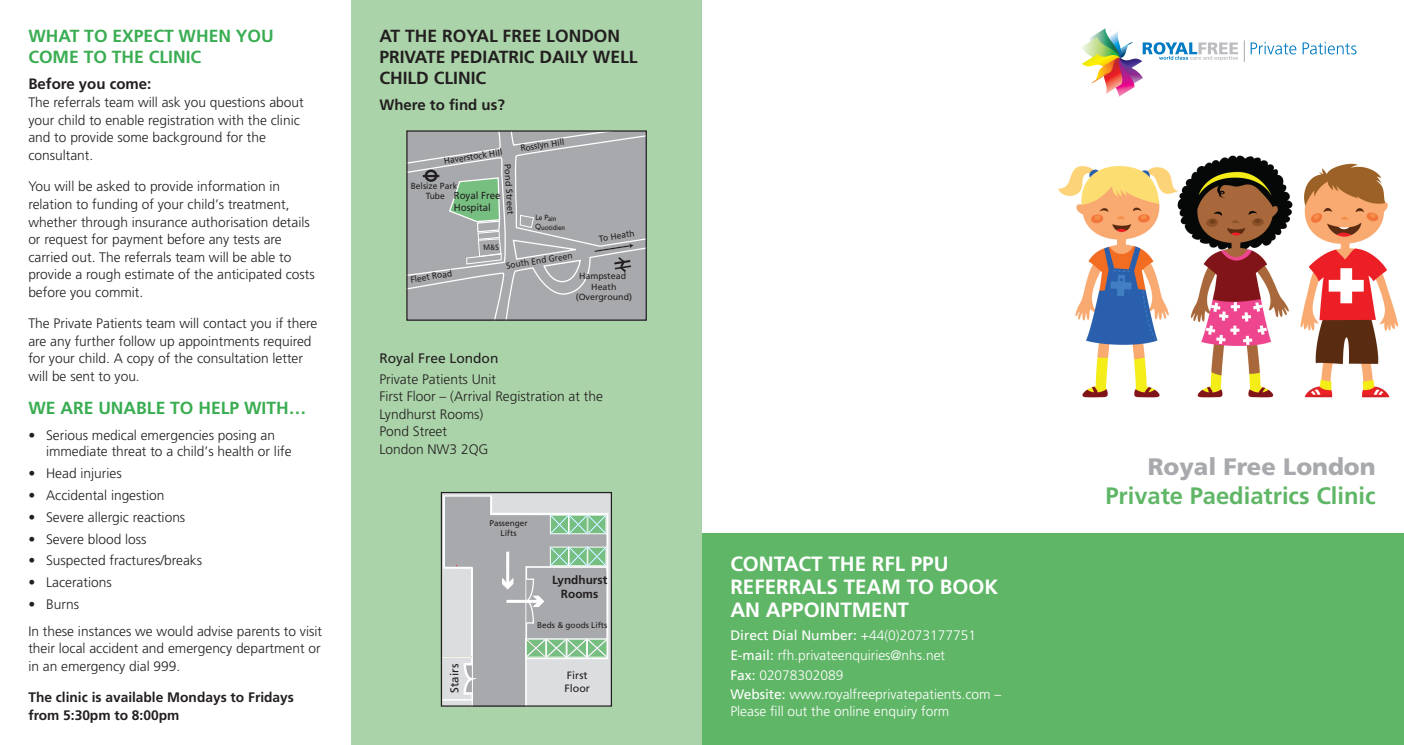
<style>
.page{position:relative;width:1404px;height:745px;background:#fff}
.page>*{position:absolute;margin:0;border:0;box-sizing:border-box;transform-origin:0 0}
.t1{font:700 23.75px "Frutiger";color:#60b667}
.t2{font:900 23.75px "Frutiger";color:#a8a9ad}
.t3{font:700 20.62px/22.5px "Frutiger";color:#fff}
.t4{font:700 17.5px/21px "Frutiger";color:#3aad52}
.t5{font:700 17.5px/21px "Frutiger";color:#231f20}
.t6{font:700 15px "Frutiger";color:#231f20}
.t7{font:300 13.75px/17.5px "Frutiger";color:#231f20}
.t8{font:300 13.75px/19.8px "Frutiger";color:#fff}
.t9{font:700 13.75px/17.5px "Frutiger";color:#231f20}
.t10{font:13.75px "Frutiger";color:#231f20}
.t11{font:700 11.75px/14.1px "Frutiger";color:#231f20;text-align:center}
.t12{font:11.5px "Frutiger";color:#231f20}
.t13{font:10.62px/12.8px "Frutiger";color:#231f20}
.t14{font:10.12px/12.2px "Frutiger";color:#231f20;scale:.95 1}
.t15{font:8.88px/10.6px "Frutiger";color:#231f20;text-align:center;scale:.95 1}
.t16{font:8.88px/10.6px "Frutiger";color:#231f20;text-align:center}
.t17{font:8.88px "Frutiger";color:#231f20;scale:1.05 1}
.t18{font:8.25px/9.9px "Frutiger";color:#231f20;text-align:center}
.t19{font:7.62px/9.1px "Gill Sans";color:#231f20;scale:.95 1}
.s1{font-weight:400}
</style>
<div class="page">
<div style="left:702px;top:532px;width:701px;height:212px;background:#60b667"></div>
<div style="left:351px;top:0;width:350px;height:744px;background:#aad3a9"></div>
<img style="left:1058px;top:155px;width:341px;height:243px">
<svg style="left:1250px;top:42px;width:46px;height:12px"></svg>
<svg style="left:1302px;top:42px;width:54px;height:12px"></svg>
<svg style="left:1082px;top:28px;width:155px;height:69px"></svg>
<svg style="left:1243px;top:40px;width:1px;height:22px"></svg>
<svg style="left:443px;top:493px;width:166px;height:211px"></svg>
<div style="left:441px;top:491px;width:171px;height:215px;border:1px solid #231f20"></div>
<svg style="left:407px;top:131px;width:239px;height:189px"></svg>
<p class="t4" style="left:28px;top:26px;width:247px">WHAT TO EXPECT WHEN YOU<br>COME TO THE CLINIC</p>
<p class="t6" style="left:28px;top:77px;width:124px">Before you come:</p>
<p class="t7" style="left:28px;top:95px;width:277px">The referrals team will ask you questions about your child to enable registration with the clinic and to provide some background for the consultant.</p>
<p class="t7" style="left:28px;top:179px;width:288px">You will be asked to provide information in relation to funding of your child’s treatment, whether through insurance authorisation details or request for payment before any tests are carried out. The referrals team will be able to provide a rough estimate of the anticipated costs before you commit.</p>
<p class="t7" style="left:28px;top:315px;width:290px">The Private Patients team will contact you if there are any further follow up appointments required for your child. A copy of the consultation letter will be sent to you.</p>
<p class="t4" style="left:28px;top:399px;width:279px">WE ARE UNABLE TO HELP WITH…</p>
<p class="t7" style="left:46px;top:427px;width:247px;line-height:16.5px;text-indent:-18px">• Serious medical emergencies posing an immediate threat to a child’s health or life</p>
<p class="t7" style="left:28px;top:465px;width:95px">• Head injuries</p>
<p class="t7" style="left:28px;top:487px;width:138px">• Accidental ingestion</p>
<p class="t7" style="left:28px;top:509px;width:158px">• Severe allergic reactions</p>
<p class="t7" style="left:28px;top:530px;width:120px">• Severe blood loss</p>
<p class="t7" style="left:28px;top:552px;width:175px">• Suspected fractures/breaks</p>
<p class="t7" style="left:28px;top:574px;width:85px">• Lacerations</p>
<p class="t7" style="left:28px;top:591px;width:295px;line-height:26.4px">• Burns<br>In these instances we would advise parents to visit</p>
<p class="t7" style="left:28px;top:640px;width:294px">their local accident and emergency department or in an emergency dial 999.</p>
<p class="t9" style="left:28px;top:689px;width:267px">The clinic is available Mondays to Fridays from 5:30pm to 8:00pm</p>
<p class="t5" style="left:379px;top:26px;width:260px">AT THE ROYAL FREE LONDON<br>PRIVATE PEDIATRIC DAILY WELL<br>CHILD CLINIC</p>
<p class="t6" style="left:379px;top:98px;width:127px">Where to find us?</p>
<p class="t15" style="left:519px;top:144px;width:48px;rotate:-9deg">Rosslyn Hill</p>
<p class="t15" style="left:443px;top:156px;width:63px;rotate:-9deg">Haverstock Hill</p>
<p class="t17" style="left:511px;top:164px;width:50px;rotate:87deg">Pond Street</p>
<p class="t15" style="left:410px;top:181px;width:51px">Belsize Park<br>Tube</p>
<p class="t14" style="left:454px;top:190px;width:51px">Royal Free<br>Hospital</p>
<p class="t19" style="left:535px;top:213px;width:33px;rotate:1deg">Le Pain<br>Quotidien</p>
<p class="t15" style="left:598px;top:234px;width:39px;rotate:-9deg">To Heath</p>
<p class="t15" style="left:410px;top:275px;width:46px;rotate:-9deg">Fleet Road</p>
<p class="t15" style="left:505px;top:261px;width:72px;rotate:-9deg">South End Green</p>
<p class="t16" style="left:575px;top:271px;width:58px">Hampstead<br>Heath (Overground)</p>
<p class="t10" style="left:379px;top:352px;width:121px">Royal Free London</p>
<p class="t7" style="left:379px;top:371px;width:225px">Private Patients Unit<br>First Floor – (Arrival Registration at the<br>Lyndhurst Rooms)<br>Pond Street<br>London NW3 2QG</p>
<p class="t12" style="left:450px;top:692px;width:30px;rotate:-90deg">Stairs</p>
<p class="t18" style="left:489px;top:518px;width:40px">Passenger<br>Lifts</p>
<p class="t11" style="left:552px;top:573px;width:57px">Lyndhurst<br>Rooms</p>
<p class="t18" style="left:537px;top:620px;width:72px">Beds &amp; goods Lifts</p>
<p class="t13" style="left:564px;top:669px;width:27px">First<br>Floor</p>
<h2 class="t3" style="left:730px;top:554px;width:269px">CONTACT THE RFL PPU<br>REFERRALS TEAM TO BOOK<br>AN APPOINTMENT</h2>
<p class="t8" style="left:730px;top:626px;width:272px"><span class="s1">Direct Dial Number:</span> +44(0)2073177751<br><span class="s1">E-mail:</span> rfh.privateenquiries@nhs.net<br><span class="s1">Fax:</span> 02078302089<br><span class="s1">Website:</span> www.royalfreeprivatepatients.com –</p>
<p class="t8" style="left:730px;top:701px;width:220px">Please fill out the online enquiry form</p>
<h1 class="t2" style="left:1147px;top:457px;width:229px">Royal Free London</h1>
<h1 class="t1" style="left:1105px;top:486px;width:272px">Private Paediatrics Clinic</h1>
</div>
